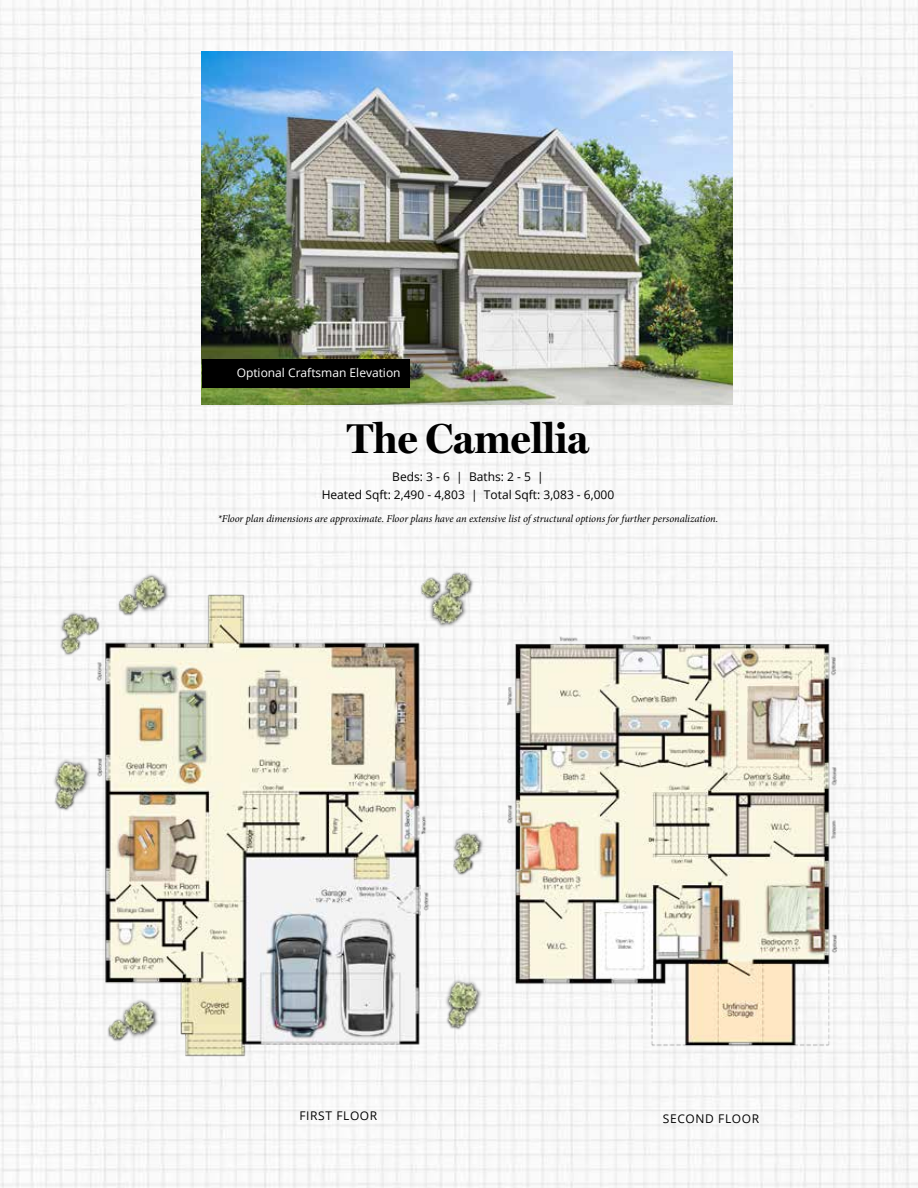
<style>
.page{position:relative;width:918px;height:1188px;background:#fff}
.page>*{position:absolute;margin:0;border:0;box-sizing:border-box;transform-origin:0 0}
.t1{font:700 42px "Miller Display";color:#000}
.t2{font:12px/18px "Open Sans";color:#000;text-align:center}
.t3{font:12px "Open Sans";color:#fff}
.t4{font:12px "Open Sans";letter-spacing:.05em;color:#000}
.t5{font:italic 10.5px "Minion Pro";letter-spacing:-.01em;color:#000}
</style>
<div class="page">
<img style="left:0;top:0;width:918px;height:1188px">
<img style="left:52px;top:542px;width:448px;height:583px">
<img style="left:202px;top:52px;width:531px;height:352px">
<div style="left:202px;top:359px;width:208px;height:29px;background:#000"></div>
<img style="left:482px;top:553px;width:436px;height:583px">
<p class="t3" style="left:237px;top:364px;width:165px">Optional Craftsman Elevation</p>
<h1 class="t1" style="left:347px;top:414px;width:243px">The Camellia</h1>
<p class="t2" style="left:322px;top:467px;width:294px">Beds: 3 - 6 | Baths: 2 - 5 |<br>Heated Sqft: 2,490 - 4,803 | Total Sqft: 3,083 - 6,000</p>
<p class="t5" style="left:218px;top:512px;width:502px">*Floor plan dimensions are approximate. Floor plans have an extensive list of structural options for further personalization.</p>
<p class="t4" style="left:300px;top:1107px;width:79px">FIRST FLOOR</p>
<p class="t4" style="left:663px;top:1111px;width:98px">SECOND FLOOR</p>
</div>
